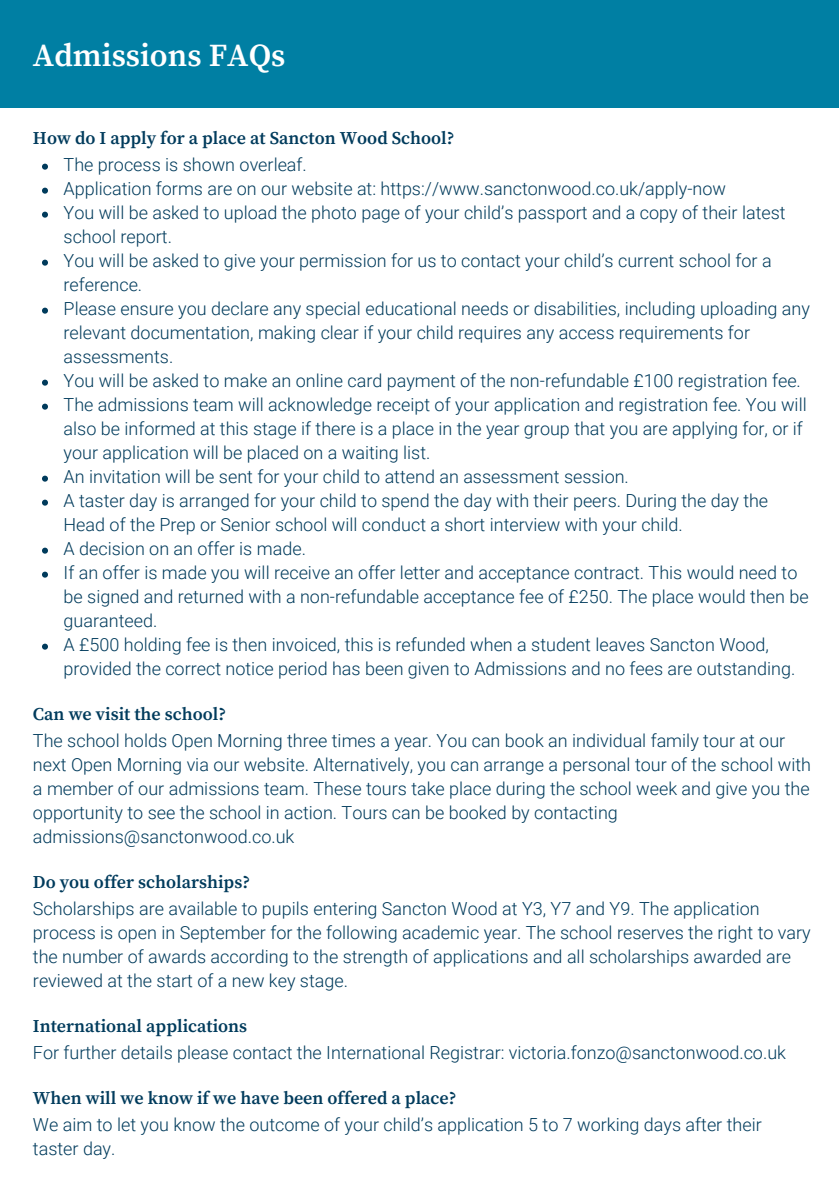
<style>
.page{position:relative;width:839px;height:1191px;background:#fff}
.page>*{position:absolute;margin:0;border:0;box-sizing:border-box;transform-origin:0 0}
.t1{font:600 32px "Source Serif Pro";color:#fff}
.t2{font:300 18px/24px "Roboto";color:#003b5c}
.t3{font:600 18px "Source Serif Pro";color:#003b5c}
</style>
<div class="page">
<div style="left:0;top:0;width:838px;height:108px;background:#007fa3"></div>
<svg style="left:42px;top:164px;width:6px;height:6px"></svg>
<svg style="left:42px;top:188px;width:6px;height:6px"></svg>
<svg style="left:42px;top:212px;width:6px;height:6px"></svg>
<svg style="left:42px;top:260px;width:6px;height:6px"></svg>
<svg style="left:42px;top:308px;width:6px;height:6px"></svg>
<svg style="left:42px;top:380px;width:6px;height:6px"></svg>
<svg style="left:42px;top:404px;width:6px;height:6px"></svg>
<svg style="left:42px;top:476px;width:6px;height:6px"></svg>
<svg style="left:42px;top:500px;width:6px;height:6px"></svg>
<svg style="left:42px;top:548px;width:6px;height:6px"></svg>
<svg style="left:42px;top:572px;width:6px;height:6px"></svg>
<svg style="left:42px;top:644px;width:6px;height:6px"></svg>
<p class="t1" style="left:33px;top:36px;width:254px">Admissions FAQs</p>
<p class="t3" style="left:33px;top:128px;width:423px">How do I apply for a place at Sancton Wood School?</p>
<p class="t2" style="left:64px;top:153px;width:245px">The process is shown overleaf.</p>
<p class="t2" style="left:64px;top:177px;width:664px">Application forms are on our website at: https://www.sanctonwood.co.uk/apply-now</p>
<p class="t2" style="left:64px;top:201px;width:723px">You will be asked to upload the photo page of your child’s passport and a copy of their latest school report.</p>
<p class="t2" style="left:64px;top:249px;width:709px">You will be asked to give your permission for us to contact your child’s current school for a reference.</p>
<p class="t2" style="left:64px;top:297px;width:748px">Please ensure you declare any special educational needs or disabilities, including uploading any relevant documentation, making clear if your child requires any access requirements for assessments.</p>
<p class="t2" style="left:64px;top:369px;width:738px">You will be asked to make an online card payment of the non-refundable £100 registration fee.</p>
<p class="t2" style="left:64px;top:393px;width:744px">The admissions team will acknowledge receipt of your application and registration fee. You will also be informed at this stage if there is a place in the year group that you are applying for, or if your application will be placed on a waiting list.</p>
<p class="t2" style="left:64px;top:465px;width:567px">An invitation will be sent for your child to attend an assessment session.</p>
<p class="t2" style="left:64px;top:489px;width:706px">A taster day is arranged for your child to spend the day with their peers. During the day the<br>Head of the Prep or Senior school will conduct a short interview with your child.</p>
<p class="t2" style="left:64px;top:537px;width:244px">A decision on an offer is made.</p>
<p class="t2" style="left:64px;top:561px;width:746px">If an offer is made you will receive an offer letter and acceptance contract. This would need to be signed and returned with a non-refundable acceptance fee of £250. The place would then be guaranteed.</p>
<p class="t2" style="left:64px;top:633px;width:733px">A £500 holding fee is then invoiced, this is refunded when a student leaves Sancton Wood, provided the correct notice period has been given to Admissions and no fees are outstanding.</p>
<p class="t3" style="left:33px;top:704px;width:195px">Can we visit the school?</p>
<p class="t2" style="left:33px;top:729px;width:779px">The school holds Open Morning three times a year. You can book an individual family tour at our next Open Morning via our website. Alternatively, you can arrange a personal tour of the school with a member of our admissions team. These tours take place during the school week and give you the opportunity to see the school in action. Tours can be booked by contacting admissions@sanctonwood.co.uk</p>
<p class="t3" style="left:33px;top:872px;width:219px">Do you offer scholarships?</p>
<p class="t2" style="left:33px;top:897px;width:779px">Scholarships are available to pupils entering Sancton Wood at Y3, Y7 and Y9. The application process is open in September for the following academic year. The school reserves the right to vary the number of awards according to the strength of applications and all scholarships awarded are reviewed at the start of a new key stage.</p>
<p class="t3" style="left:33px;top:1016px;width:216px">International applications</p>
<p class="t2" style="left:33px;top:1041px;width:754px">For further details please contact the International Registrar: victoria.fonzo@sanctonwood.co.uk</p>
<p class="t3" style="left:33px;top:1088px;width:425px">When will we know if we have been offered a place?</p>
<p class="t2" style="left:33px;top:1113px;width:730px">We aim to let you know the outcome of your child’s application 5 to 7 working days after their taster day.</p>
</div>
